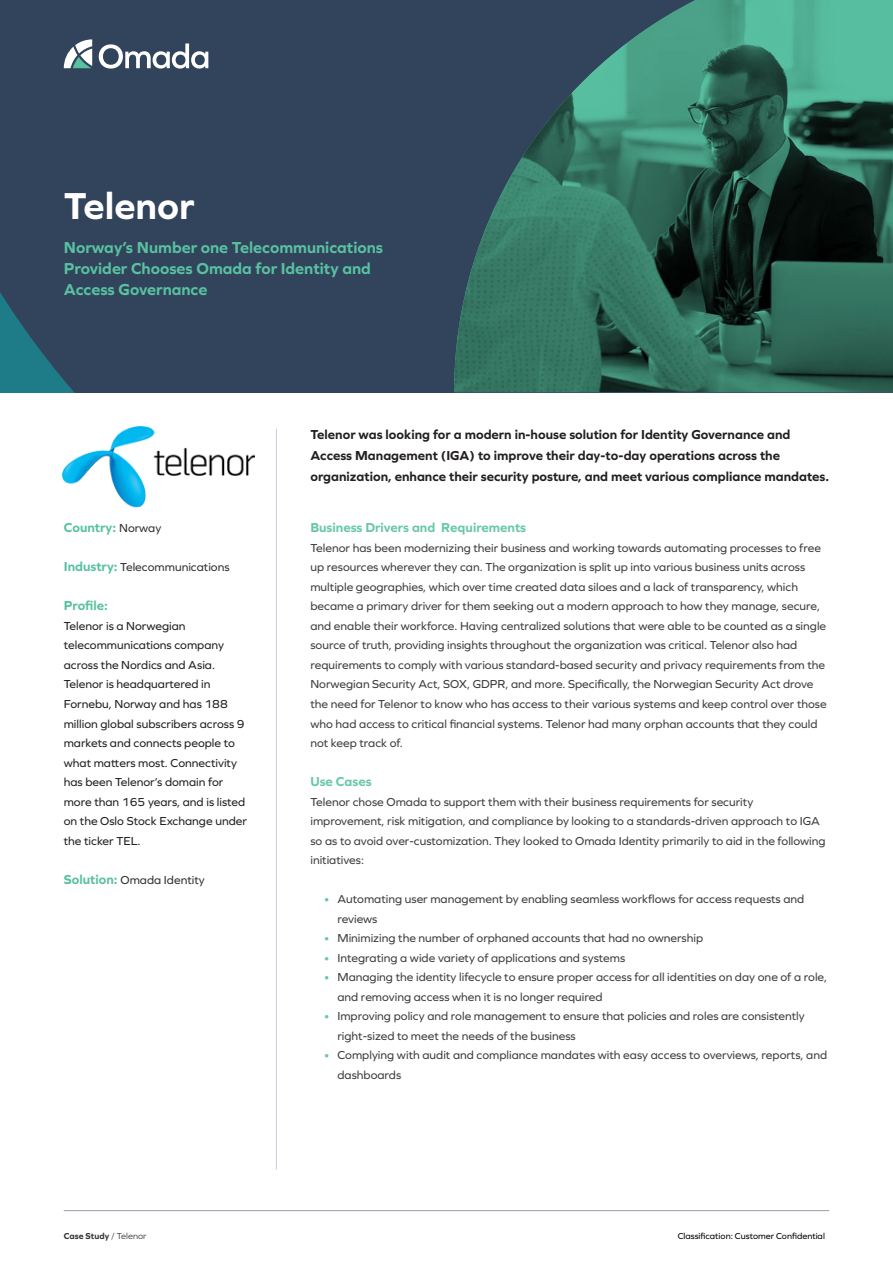
<style>
.page{position:relative;width:893px;height:1263px;background:#fff}
.page>*{position:absolute;margin:0;border:0;box-sizing:border-box;transform-origin:0 0}
.t1{font:700 39px "Graphie";color:#fff}
.Sub_Title{font:700 16.5px/21px "Graphie";color:#58c1a1}
.First_paragraph{font:700 13.5px/21px "Graphie";color:#231f20}
.t2{font:700 13.5px "Graphie";color:#69c7aa}
.First_paragraph-2{font:700 13.5px "Graphie";color:#58c1a1}
.t3{font:12px/19.5px "Graphie";color:#3e3e3f}
.First_paragraph-3{font:12px/19.5px "Graphie";color:#231f20}
.First_paragraph-4{font:12px "Graphie";color:#323232}
.Bullet_list_1{font:9px "Graphie";color:#000}
.t4{font:700 9px "Graphie";color:#323232}
.s1{font-weight:400;font-size:12px;color:#323232}
.s2{font-weight:700;font-size:13.5px;color:#58c1a1}
.s3{font-weight:400}
.s4{color:#69c7aa}
</style>
<div class="page">
<div style="left:0;top:0;width:893px;height:392px;background:#32445b"></div>
<svg style="left:0;top:292px;width:74px;height:100px"></svg>
<hr style="left:64px;top:1210px;width:765px;height:1px;background:#32445b">
<svg style="left:64px;top:39px;width:28px;height:29px"></svg>
<svg style="left:99px;top:43px;width:109px;height:26px"></svg>
<hr style="left:276px;top:429px;width:1px;height:740px;background:#c4ccde">
<img style="left:454px;top:0;width:439px;height:392px">
<img style="left:63px;top:426px;width:191px;height:82px">
<p class="t1" style="left:64px;top:183px;width:132px">Telenor</p>
<p class="Sub_Title" style="left:64px;top:236px;width:321px">Norway’s Number one Telecommunications<br>Provider Chooses Omada for Identity and<br>Access Governance</p>
<p class="First_paragraph-2" style="left:64px;top:520px;width:99px">Country: <span class="s1">Norway</span></p>
<p class="First_paragraph-4" style="left:64px;top:560px;width:167px"><span class="s2">Industry:</span> Telecommunications</p>
<p class="First_paragraph-2" style="left:64px;top:598px;width:46px">Profile:</p>
<p class="First_paragraph-3" style="left:64px;top:616px;width:185px">Telenor is a Norwegian telecommunications company across the Nordics and Asia.<br>Telenor is headquartered in<br>Fornebu, Norway and has 188 million global subscribers across 9 markets and connects people to what matters most. Connectivity has been Telenor’s domain for more than 165 years, and is listed on the Oslo Stock Exchange under the ticker TEL.</p>
<p class="First_paragraph-4" style="left:64px;top:872px;width:143px"><span class="s2">Solution:</span> Omada Identity</p>
<p class="t4" style="left:64px;top:1231px;width:84px">Case Study <span class="s3">/ Telenor</span></p>
<p class="First_paragraph" style="left:310px;top:424px;width:520px">Telenor was looking for a modern in-house solution for Identity Governance and<br>Access Management (IGA) to improve their day-to-day operations across the organization, enhance their security posture, and meet various compliance mandates.</p>
<p class="t2" style="left:310px;top:520px;width:217px">Business Drivers and Requirements</p>
<p class="t3" style="left:310px;top:538px;width:518px">Telenor has been modernizing their business and working towards automating processes to free up resources wherever they can. The organization is split up into various business units across multiple geographies, which over time created data siloes and a lack of transparency, which became a primary driver for them seeking out a modern approach to how they manage, secure, and enable their workforce. Having centralized solutions that were able to be counted as a single source of truth, providing insights throughout the organization was critical. Telenor also had requirements to comply with various standard-based security and privacy requirements from the Norwegian Security Act, SOX, GDPR, and more. Specifically, the Norwegian Security Act drove the need for Telenor to know who has access to their various systems and keep control over those who had access to critical financial systems. Telenor had many orphan accounts that they could not keep track of.</p>
<p class="t2" style="left:310px;top:773px;width:63px">Use Cases</p>
<p class="t3" style="left:310px;top:791px;width:517px">Telenor chose Omada to support them with their business requirements for security improvement, risk mitigation, and compliance by looking to a standards-driven approach to IGA so as to avoid over-customization. They looked to Omada Identity primarily to aid in the following initiatives:</p>
<p class="t3" style="left:337px;top:889px;width:468px;text-indent:-14px"><span class="s4">•</span> Automating user management by enabling seamless workflows for access requests and reviews</p>
<p class="t3" style="left:324px;top:928px;width:381px"><span class="s4">•</span> Minimizing the number of orphaned accounts that had no ownership</p>
<p class="t3" style="left:324px;top:947px;width:303px"><span class="s4">•</span> Integrating a wide variety of applications and systems</p>
<p class="t3" style="left:337px;top:967px;width:491px;text-indent:-14px"><span class="s4">•</span> Managing the identity lifecycle to ensure proper access for all identities on day one of a role, and removing access when it is no longer required</p>
<p class="t3" style="left:337px;top:1006px;width:469px;text-indent:-14px"><span class="s4">•</span> Improving policy and role management to ensure that policies and roles are consistently right-sized to meet the needs of the business</p>
<p class="t3" style="left:337px;top:1045px;width:491px;text-indent:-14px"><span class="s4">•</span> Complying with audit and compliance mandates with easy access to overviews, reports, and dashboards</p>
<p class="Bullet_list_1" style="left:678px;top:1231px;width:149px">Classification: Customer Confidential</p>
</div>
